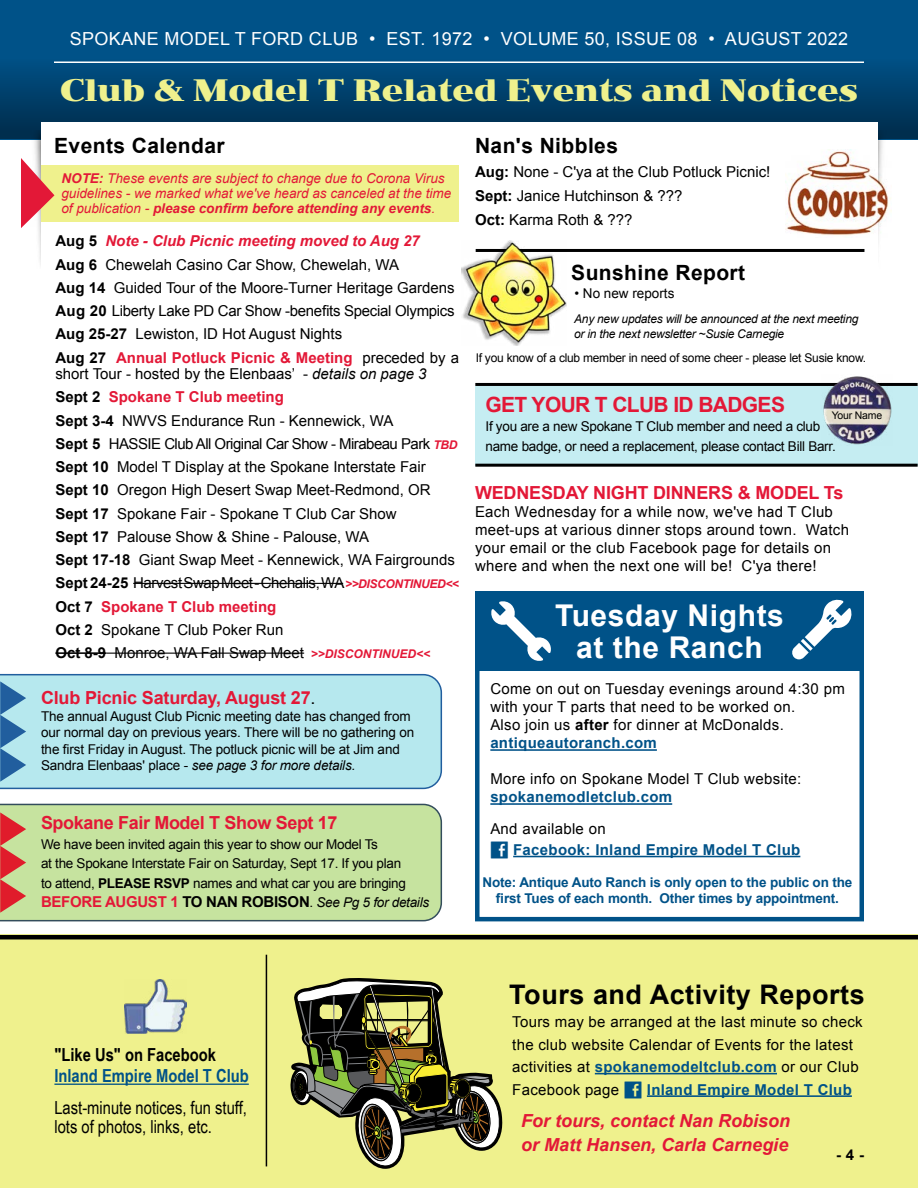
<style>
.page{position:relative;width:918px;height:1188px;background:#fff}
.page>*{position:absolute;margin:0;border:0;box-sizing:border-box;transform-origin:0 0}
.t1{font:700 32.25px "Jimbo";color:#eff18d}
.t2{font:700 30px/31.5px "Arial";letter-spacing:.02em;color:#fff;text-align:center}
.t3{font:700 27px "Arial";letter-spacing:.02em;color:#000}
.t4{font:700 21px "Arial";letter-spacing:.02em;color:#000}
.t5{font:700 21px "Arial";letter-spacing:-.03em;color:#e31837}
.t6{font:700 18px "Arial";letter-spacing:-.01em;color:#e31837}
.t7{font:18px "Arial";letter-spacing:.02em;color:#fff}
.t8{font:italic 700 18px/24px "Arial";color:#e31837}
.t9{font:18px/19.5px "Arial Narrow";color:#000}
.t10{font:700 18px "Arial Narrow";color:#005288}
.t11{font:700 18px "Arial Narrow";color:#000}
.t12{font:15px/23.2px "Arial";color:#000}
.t13{font:15px/18px "Arial";letter-spacing:.02em;color:#000}
.t14{font:700 15px "Arial";letter-spacing:.02em;color:#005288}
.t15{font:700 15px "Arial";color:#000}
.t16{font:13.5px/19.5px "Arial";letter-spacing:-.02em;color:#000}
.t17{font:italic 13.5px/15px "Arial";color:#e31837}
.t18{font:700 13.5px/16.5px "Arial";letter-spacing:-.01em;color:#005288;text-align:center}
.t19{font:13.5px "Arial";color:#000}
.t20{font:italic 12px/15px "Arial";letter-spacing:-.02em;color:#000}
.t21{font:12px "Arial";letter-spacing:-.02em;color:#000}
.t22{font:10.5px "Arial";letter-spacing:-.02em;color:#000}
.s1{font-weight:700}
.s2{font-weight:700;font-style:italic;color:#e31837}
.s3{font-weight:700;color:#e31837}
.s4{font-style:italic}
.s5{font-weight:700;font-style:italic;font-size:12px;color:#e31837}
.s6{font-weight:400;color:#000}
.s7{font-weight:700;font-size:15px;color:#e31837}
.s8{font-weight:700;font-size:15px}
.s9{font-weight:700;color:#005288}
</style>
<div class="page">
<div style="left:0;top:0;width:918px;height:139px;background:#005288"></div>
<div style="left:0;top:53px;width:918px;height:85px;background:linear-gradient(to bottom,#0a5a8f,#002848)"></div>
<img style="left:19px;top:131px;width:22px;height:134px">
<img style="left:878px;top:131px;width:20px;height:109px">
<div style="left:41px;top:122px;width:837px;height:213px;background:#fff"></div>
<div style="left:0;top:934px;width:918px;height:254px;background:#eff18d"></div>
<div style="left:41px;top:165px;width:418px;height:57px;background:#eff18d"></div>
<hr style="left:0;top:935px;width:918px;height:4px;background:#000">
<hr style="left:54px;top:62px;width:810px;height:1px;background:#fff">
<hr style="left:266px;top:955px;width:1px;height:211px;background:#000">
<hr style="left:54px;top:1084px;width:195px;height:1px;background:#005288">
<img style="left:124px;top:979px;width:63px;height:54px">
<hr style="left:595px;top:1073px;width:182px;height:1px;background:#005288">
<hr style="left:647px;top:1095px;width:205px;height:2px;background:#005288">
<svg style="left:290px;top:978px;width:213px;height:191px"></svg>
<svg style="left:21px;top:158px;width:33px;height:70px"></svg>
<img style="left:785px;top:149px;width:106px;height:88px">
<hr style="left:476px;top:249px;width:388px;height:3px;background:#000">
<img style="left:462px;top:240px;width:105px;height:106px">
<div style="left:475px;top:386px;width:443px;height:79px;background:#c5edf2"></div>
<hr style="left:475px;top:383px;width:443px;height:3px;background:#000">
<hr style="left:475px;top:464px;width:443px;height:3px;background:#000">
<img style="left:822px;top:376px;width:70px;height:69px">
<hr style="left:133px;top:583px;width:210px;height:1px;background:#000">
<hr style="left:55px;top:652px;width:51px;height:2px;background:#000">
<hr style="left:106px;top:653px;width:198px;height:1px;background:#000">
<div style="left:475px;top:591px;width:389px;height:330px;background:#fff;border:4px solid #005288"></div>
<div style="left:475px;top:591px;width:389px;height:80px;background:#005288"></div>
<hr style="left:490px;top:749px;width:167px;height:2px;background:#005288">
<hr style="left:490px;top:803px;width:182px;height:2px;background:#005288">
<hr style="left:513px;top:856px;width:287px;height:1px;background:#005288">
<svg style="left:491px;top:601px;width:60px;height:60px"></svg>
<svg style="left:792px;top:599px;width:60px;height:60px"></svg>
<div style="left:0;top:804px;width:442px;height:117px;background:#c6e39f"></div>
<svg style="left:0;top:812px;width:26px;height:101px;background:#d28065"></svg>
<div style="left:0;top:674px;width:442px;height:115px;background:#b6e8ee"></div>
<svg style="left:0;top:681px;width:26px;height:101px;background:#6ca3c6"></svg>
<p class="t7" style="left:70px;top:26px;width:780px">SPOKANE MODEL T FORD CLUB • EST. 1972 • VOLUME 50, ISSUE 08 • AUGUST 2022</p>
<h1 class="t1" style="left:60px;top:71px;width:799px">Club &amp; Model T Related Events and Notices</h1>
<h3 class="t4" style="left:54px;top:132px;width:172px">Events Calendar</h3>
<h3 class="t4" style="left:475px;top:132px;width:145px">Nan's Nibbles</h3>
<p class="t12" style="left:475px;top:160px;width:297px;line-height:24px"><span class="s1">Aug:</span> None - C'ya at the Club Potluck Picnic!<br><span class="s1">Sept:</span> Janice Hutchinson &amp; ???<br><span class="s1">Oct:</span> Karma Roth &amp; ???</p>
<p class="t17" style="left:61px;top:171px;width:391px"><span class="s1">NOTE:</span> These events are subject to change due to Corona Virus guidelines - we marked what we've heard as canceled at the time of publication - <span class="s1">please confirm before attending any events</span>.</p>
<p class="t12" style="left:55px;top:230px;width:405px"><span class="s1">Aug 5</span> <span class="s2">Note - Club Picnic meeting moved to Aug 27<br></span><span class="s1">Aug 6</span> Chewelah Casino Car Show, Chewelah, WA<br><span class="s1">Aug 14</span> Guided Tour of the Moore-Turner Heritage Gardens <span class="s1">Aug 20</span> Liberty Lake PD Car Show -benefits Special Olympics <span class="s1">Aug 25-27</span> Lewiston, ID Hot August Nights<br><span class="s1">Aug 27</span> <span class="s3">Annual Potluck Picnic &amp; Meeting</span> preceded by a</p>
<p class="t12" style="left:55px;top:362px;width:405px">short Tour - hosted by the Elenbaas’ - <span class="s4">details on page 3<br></span><span class="s1">Sept 2</span> <span class="s3">Spokane T Club meeting<br></span><span class="s1">Sept 3-4</span> NWVS Endurance Run - Kennewick, WA<br><span class="s1">Sept 5</span> HASSIE Club All Original Car Show - Mirabeau Park <span class="s5">TBD </span><span class="s1">Sept 10</span> Model T Display at the Spokane Interstate Fair <span class="s1">Sept 10</span> Oregon High Desert Swap Meet-Redmond, OR <span class="s1">Sept 17</span> Spokane Fair - Spokane T Club Car Show<br><span class="s1">Sept 17</span> Palouse Show &amp; Shine - Palouse, WA<br><span class="s1">Sept 17-18</span> Giant Swap Meet - Kennewick, WA Fairgrounds <span class="s1">Sept 24-25</span> Harvest Swap Meet - Chehalis, WA<span class="s5">&gt;&gt;DISCONTINUED&lt;&lt; </span><span class="s1">Oct 7</span> <span class="s3">Spokane T Club meeting<br></span><span class="s1">Oct 2</span> Spokane T Club Poker Run<br><span class="s1">Oct 8-9</span> Monroe, WA Fall Swap Meet <span class="s5">&gt;&gt;DISCONTINUED&lt;&lt;</span></p>
<p class="t6" style="left:41px;top:686px;width:276px">Club Picnic Saturday, August 27<span class="s6">.</span></p>
<p class="t16" style="left:41px;top:708px;width:375px;line-height:16.5px">The annual August Club Picnic meeting date has changed from our normal day on previous years. There will be no gathering on the first Friday in August. The potluck picnic will be at Jim and Sandra Elenbaas' place - <span class="s4">see page 3 for more details.</span></p>
<p class="t6" style="left:41px;top:811px;width:298px">Spokane Fair Model T Show Sept 17</p>
<p class="t16" style="left:41px;top:834px;width:390px">We have been invited again this year to show our Model Ts<br>at the Spokane Interstate Fair on Saturday, Sept 17. If you plan<br>to attend, <span class="s1">PLEASE RSVP</span> names and what car you are bringing <span class="s7">BEFORE AUGUST 1</span> <span class="s8">TO NAN ROBISON</span>. <span class="s4">See Pg 5 for details</span></p>
<h3 class="t4" style="left:571px;top:258px;width:175px">Sunshine Report</h3>
<p class="t20" style="left:574px;top:311px;width:286px">Any new updates will be announced at the next meeting or in the next newsletter ~Susie Carnegie</p>
<p class="t19" style="left:574px;top:284px;width:102px">• No new reports</p>
<p class="t21" style="left:476px;top:350px;width:392px">If you know of a club member in need of some cheer - please let Susie know.</p>
<h3 class="t5" style="left:486px;top:391px;width:301px">GET YOUR T CLUB ID BADGES</h3>
<p class="t16" style="left:486px;top:417px;width:352px">If you are a new Spokane T Club member and need a club name badge, or need a replacement, please contact Bill Barr.</p>
<p class="t22" style="left:832px;top:408px;width:52px">Your Name</p>
<p class="t6" style="left:475px;top:481px;width:370px">WEDNESDAY NIGHT DINNERS &amp; MODEL Ts</p>
<p class="t13" style="left:475px;top:503px;width:376px">Each Wednesday for a while now, we've had T Club meet-ups at various dinner stops around town. Watch your email or the club Facebook page for details on where and when the next one will be! C'ya there!</p>
<h2 class="t2" style="left:555px;top:601px;width:230px">Tuesday Nights at the Ranch</h2>
<p class="t13" style="left:490px;top:680px;width:356px">Come on out on Tuesday evenings around 4:30 pm with your T parts that need to be worked on.<br>Also join us <span class="s1">after</span> for dinner at McDonalds. <span class="s9">antiqueautoranch.com</span></p>
<p class="t13" style="left:490px;top:770px;width:313px">More info on Spokane Model T Club website:</p>
<p class="t14" style="left:490px;top:787px;width:183px">spokanemodletclub.com</p>
<p class="t13" style="left:490px;top:820px;width:117px">And available on</p>
<p class="t14" style="left:513px;top:840px;width:289px">Facebook: Inland Empire Model T Club</p>
<p class="t18" style="left:482px;top:874px;width:372px">Note: Antique Auto Ranch is only open to the public on the first Tues of each month. Other times by appointment.</p>
<p class="t11" style="left:54px;top:1041px;width:163px">"Like Us" on Facebook</p>
<p class="t10" style="left:54px;top:1062px;width:196px">Inland Empire Model T Club</p>
<p class="t9" style="left:54px;top:1097px;width:194px">Last-minute notices, fun stuff, lots of photos, links, etc.</p>
<h3 class="t3" style="left:509px;top:976px;width:357px">Tours and Activity Reports</h3>
<p class="t13" style="left:512px;top:1011px;width:352px;line-height:22.5px">Tours may be arranged at the last minute so check the club website Calendar of Events for the latest activities at <span class="s9">spokanemodeltclub.com</span> or our Club Facebook page</p>
<p class="t14" style="left:647px;top:1079px;width:207px">Inland Empire Model T Club</p>
<p class="t8" style="left:521px;top:1109px;width:271px">For tours, contact Nan Robison or Matt Hansen, Carla Carnegie</p>
<p class="t15" style="left:836px;top:1145px;width:29px">- 4 -</p>
</div>
